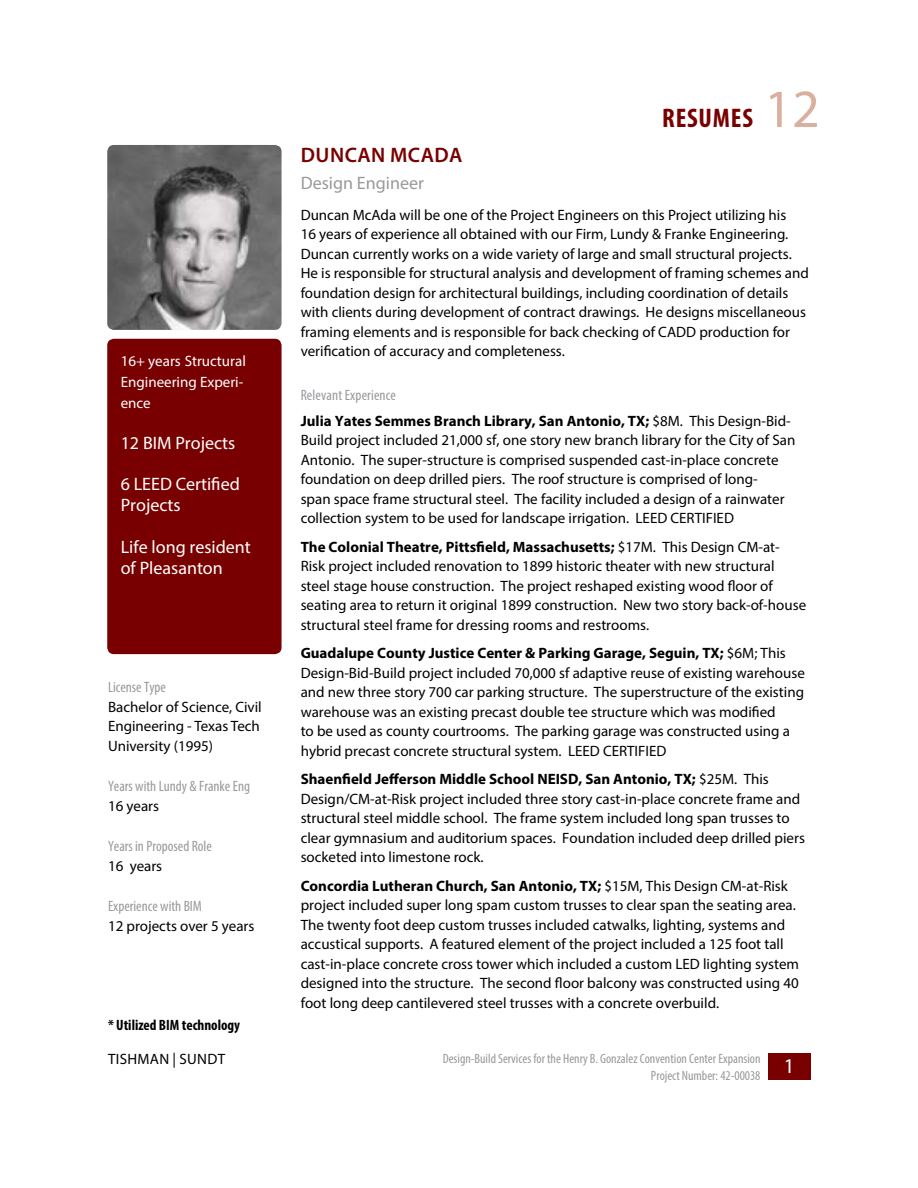
<style>
.page{position:relative;width:918px;height:1188px;background:#fff}
.page>*{position:absolute;margin:0;border:0;box-sizing:border-box;transform-origin:0 0}
.t1{font:700 condensed 27px "Myriad Pro";letter-spacing:.03em;color:#790000}
.t2{font:600 21px "Myriad Pro";letter-spacing:.02em;color:#790000}
.t3{font:18px/21px "Myriad Pro";color:#fff}
.t4{font:18px "Myriad Pro";color:#97999c}
.t5{font:15px/19.5px "Myriad Pro";color:#000}
.t6{font:700 15px/26.2px "Myriad Pro";color:#000}
.t7{font:condensed 15px "Myriad Pro";color:#97999c}
.t8{font:15px/21px "Myriad Pro";color:#fff}
.t9{font:700 condensed 15px "Myriad Pro";color:#000}
.t10{font:15px "Myriad Pro";letter-spacing:.02em;color:#000}
.t11{font:condensed 13.5px/16.5px "Myriad Pro";color:#97999c}
.s1{font-weight:400;font-stretch:normal;font-size:54px;color:#daaf9e}
.s2{font-weight:400;font-stretch:condensed;color:#97999c}
.s3{font-weight:400}
.s4{font-weight:700}
</style>
<div class="page">
<div style="left:768px;top:1053px;width:43px;height:26px;background:#790000"></div>
<img style="left:107px;top:145px;width:175px;height:185px">
<div style="left:107px;top:339px;width:175px;height:315px;background:#790000;border-radius:7px"></div>
<p class="t8" style="left:121px;top:350px;width:127px">16+ years Structural<br>Engineering Experi&shy;ence</p>
<p class="t3" style="left:121px;top:432px;width:116px">12 BIM Projects</p>
<p class="t3" style="left:121px;top:473px;width:121px">6 LEED Certified<br>Projects</p>
<p class="t3" style="left:121px;top:536px;width:132px">Life long resident of Pleasanton</p>
<p class="t7" style="left:108px;top:678px;width:60px">License Type</p>
<p class="t5" style="left:108px;top:697px;width:155px">Bachelor of Science, Civil<br>Engineering - Texas Tech<br>University (1995)</p>
<p class="t7" style="left:108px;top:777px;width:144px">Years with Lundy &amp; Franke Eng</p>
<p class="t5" style="left:108px;top:796px;width:53px">16 years</p>
<p class="t7" style="left:108px;top:837px;width:105px">Years in Proposed Role</p>
<p class="t5" style="left:108px;top:856px;width:56px">16 years</p>
<p class="t7" style="left:108px;top:897px;width:95px">Experience with BIM</p>
<p class="t5" style="left:108px;top:916px;width:148px">12 projects over 5 years</p>
<p class="t9" style="left:108px;top:1015px;width:134px">* Utilized BIM technology</p>
<h1 class="t1" style="left:662px;top:101px;width:159px">Resumes <span class="s1">12</span></h1>
<h2 class="t2" style="left:301px;top:142px;width:163px">DUNCAN MCADA</h2>
<p class="t4" style="left:301px;top:172px;width:125px">Design Engineer</p>
<p class="t5" style="left:301px;top:205px;width:510px">Duncan McAda will be one of the Project Engineers on this Project utilizing his<br>16 years of experience all obtained with our Firm, Lundy &amp; Franke Engineering.<br>Duncan currently works on a wide variety of large and small structural projects.<br>He is responsible for structural analysis and development of framing schemes and foundation design for architectural buildings, including coordination of details with clients during development of contract drawings. He designs miscellaneous framing elements and is responsible for back checking of CADD production for verification of accuracy and completeness.</p>
<p class="t6" style="left:301px;top:381px;width:492px"><span class="s2">Relevant Experience<br></span>Julia Yates Semmes Branch Library, San Antonio, TX; <span class="s3">$8M. This Design-Bid-</span></p>
<p class="t5" style="left:301px;top:430px;width:496px">Build project included 21,000 sf, one story new branch library for the City of San Antonio. The super-structure is comprised suspended cast-in-place concrete foundation on deep drilled piers. The roof structure is comprised of long-<br>span space frame structural steel. The facility included a design of a rainwater collection system to be used for landscape irrigation. LEED CERTIFIED</p>
<p class="t5" style="left:301px;top:537px;width:507px"><span class="s4">The Colonial Theatre, Pittsfield, Massachusetts;</span> $17M. This Design CM-at-Risk project included renovation to 1899 historic theater with new structural steel stage house construction. The project reshaped existing wood floor of seating area to return it original 1899 construction. New two story back-of-house structural steel frame for dressing rooms and restrooms.</p>
<p class="t5" style="left:301px;top:643px;width:506px"><span class="s4">Guadalupe County Justice Center &amp; Parking Garage, Seguin, TX;</span> $6M; This Design-Bid-Build project included 70,000 sf adaptive reuse of existing warehouse and new three story 700 car parking structure. The superstructure of the existing warehouse was an existing precast double tee structure which was modified<br>to be used as county courtrooms. The parking garage was constructed using a hybrid precast concrete structural system. LEED CERTIFIED</p>
<p class="t5" style="left:301px;top:769px;width:506px"><span class="s4">Shaenfield Jefferson Middle School NEISD, San Antonio, TX;</span> $25M. This Design/CM-at-Risk project included three story cast-in-place concrete frame and structural steel middle school. The frame system included long span trusses to clear gymnasium and auditorium spaces. Foundation included deep drilled piers socketed into limestone rock.</p>
<p class="t5" style="left:301px;top:876px;width:500px"><span class="s4">Concordia Lutheran Church, San Antonio, TX;</span> $15M, This Design CM-at-Risk project included super long spam custom trusses to clear span the seating area.<br>The twenty foot deep custom trusses included catwalks, lighting, systems and accustical supports. A featured element of the project included a 125 foot tall cast-in-place concrete cross tower which included a custom LED lighting system designed into the structure. The second floor balcony was constructed using 40 foot long deep cantilevered steel trusses with a concrete overbuild.</p>
<p class="t10" style="left:108px;top:1050px;width:118px">Tishman | SUNDT</p>
<p class="t11" style="left:651px;top:1050px;width:145px;text-indent:-208px">Design-Build Services for the Henry B. Gonzalez Convention Center Expansion<br>Project Number: 42-00038 <sup>1</sup></p>
</div>
